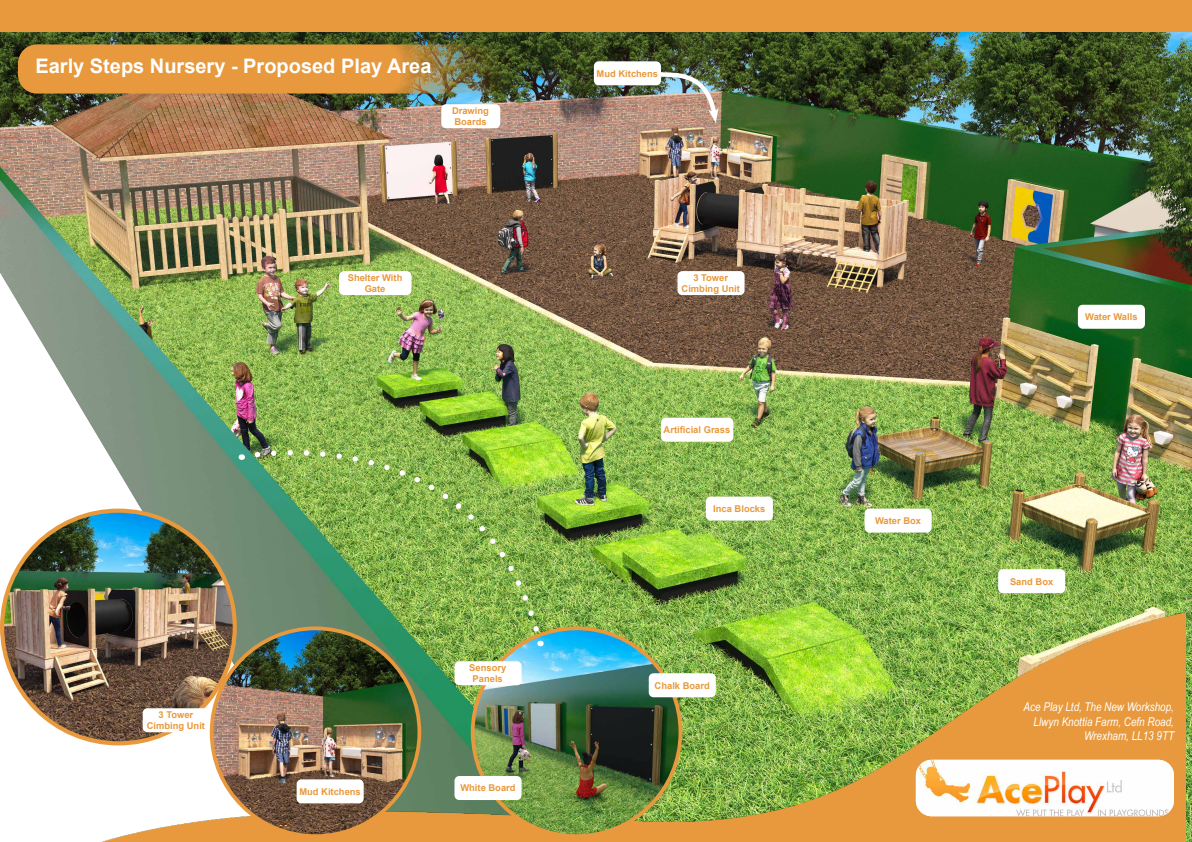
<style>
.page{position:relative;width:1192px;height:842px;background:#fff}
.page>*{position:absolute;margin:0;border:0;box-sizing:border-box;transform-origin:0 0}
.t1{font:700 20px "Arial";color:#fff}
.t2{font:italic 12.1px/14.5px "Arial Narrow";color:#fff;text-align:right}
.t3{font:700 9.35px/11.2px "Arial";color:#e8993d;text-align:center}
</style>
<div class="page">
<img style="left:0;top:32px;width:1192px;height:809px">
<img style="left:71px;top:612px;width:1114px;height:230px">
<img style="left:916px;top:760px;width:258px;height:56px">
<img style="left:18px;top:44px;width:514px;height:50px;border-radius:19px">
<div style="left:706px;top:497px;width:67px;height:24px;background:#fff;border-radius:5px"></div>
<div style="left:865px;top:509px;width:67px;height:24px;background:#fff;border-radius:5px"></div>
<div style="left:1078px;top:305px;width:67px;height:24px;background:#fff;border-radius:5px"></div>
<div style="left:998px;top:569px;width:67px;height:24px;background:#fff;border-radius:5px"></div>
<div style="left:661px;top:418px;width:72px;height:24px;background:#fff;border-radius:5px"></div>
<div style="left:339px;top:271px;width:72px;height:24px;background:#fff;border-radius:5px"></div>
<div style="left:677px;top:271px;width:68px;height:24px;background:#fff;border-radius:5px"></div>
<div style="left:441px;top:104px;width:59px;height:24px;background:#fff;border-radius:5px"></div>
<div style="left:0;top:0;width:1192px;height:32px;background:#e8993d"></div>
<img style="left:649px;top:63px;width:71px;height:60px">
<img style="left:212px;top:628px;width:207px;height:208px;border-radius:104px">
<img style="left:473px;top:628px;width:207px;height:208px;border-radius:104px">
<div style="left:594px;top:61px;width:67px;height:24px;background:#fff;border-radius:5px"></div>
<div style="left:297px;top:779px;width:67px;height:24px;background:#fff;border-radius:5px"></div>
<img style="left:2px;top:511px;width:233px;height:232px;border-radius:116px">
<div style="left:143px;top:708px;width:67px;height:24px;background:#fff;border-radius:5px"></div>
<div style="left:454px;top:661px;width:68px;height:24px;background:#fff;border-radius:5px"></div>
<div style="left:454px;top:776px;width:68px;height:24px;background:#fff;border-radius:5px"></div>
<div style="left:649px;top:673px;width:67px;height:24px;background:#fff;border-radius:5px"></div>
<img style="left:251px;top:446px;width:294px;height:196px">
<h1 class="t1" style="left:35px;top:52px;width:398px">Early Steps Nursery - Proposed Play Area</h1>
<p class="t3" style="left:452px;top:105px;width:38px;text-align:left">Drawing<br>Boards</p>
<p class="t3" style="left:597px;top:68px;width:63px">Mud Kitchens</p>
<p class="t3" style="left:348px;top:272px;width:56px">Shelter With<br>Gate</p>
<p class="t3" style="left:682px;top:272px;width:60px">3 Tower<br>Cimbing Unit</p>
<p class="t3" style="left:664px;top:424px;width:68px">Artificial Grass</p>
<p class="t3" style="left:147px;top:709px;width:60px">3 Tower<br>Cimbing Unit</p>
<p class="t3" style="left:299px;top:786px;width:63px">Mud Kitchens</p>
<p class="t3" style="left:469px;top:662px;width:38px">Sensory<br>Panels</p>
<p class="t3" style="left:460px;top:783px;width:57px">White Board</p>
<p class="t3" style="left:713px;top:503px;width:54px">Inca Blocks</p>
<p class="t3" style="left:655px;top:680px;width:57px">Chalk Board</p>
<p class="t3" style="left:875px;top:515px;width:48px">Water Box</p>
<p class="t3" style="left:1085px;top:311px;width:54px">Water Walls</p>
<p class="t3" style="left:1010px;top:576px;width:45px">Sand Box</p>
<p class="t2" style="left:1024px;top:700px;width:152px">Ace Play Ltd, The New Workshop,<br>Llwyn Knottia Farm, Cefn Road,<br>Wrexham, LL13 9TT</p>
</div>
